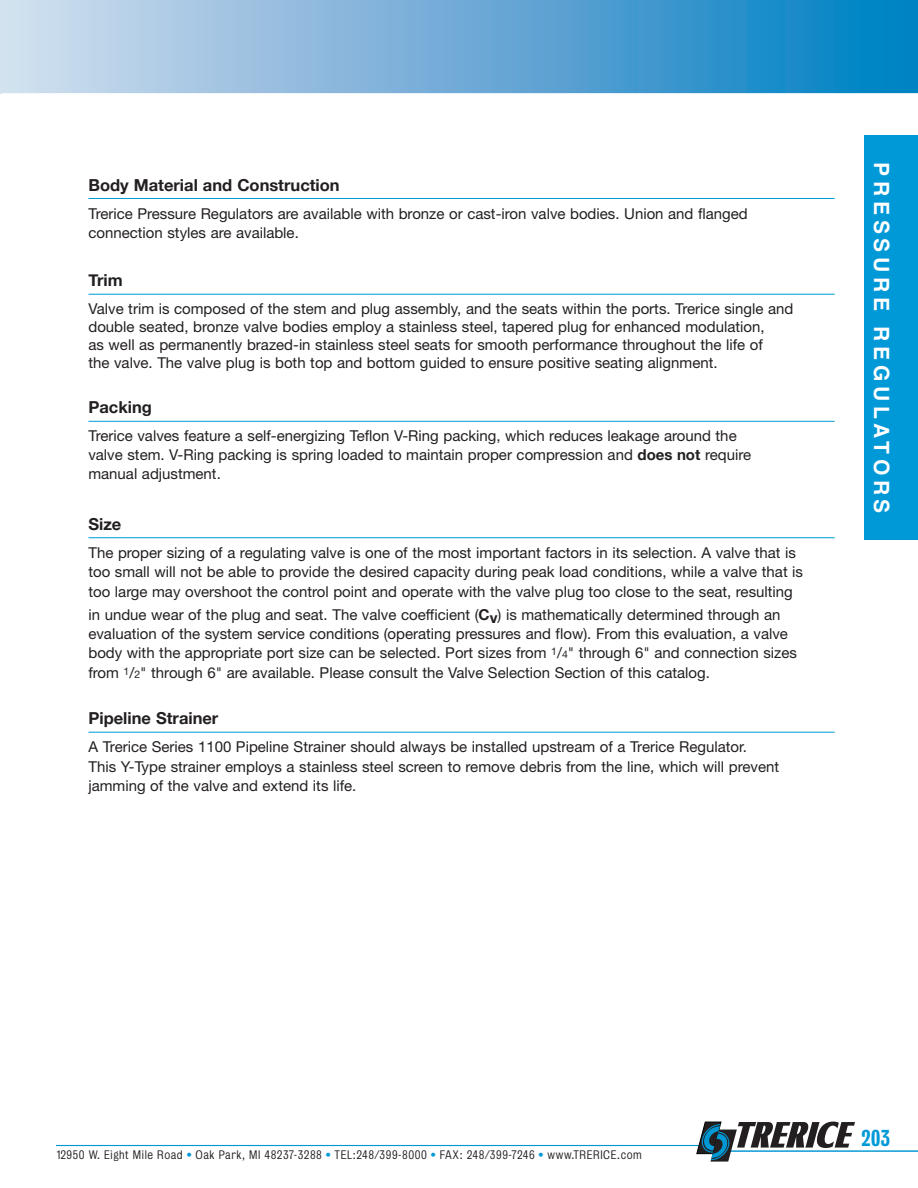
<style>
.page{position:relative;width:918px;height:1188px;background:#fff}
.page>*{position:absolute;margin:0;border:0;box-sizing:border-box;transform-origin:0 0}
.t1{font:700 21px "Helvetica";letter-spacing:.22em;color:#fff}
.t2{font:21px "Grot Three Five";color:#0099d8}
.t3{font:700 16.5px "Helvetica Neue";color:#231f20}
.t4{font:15px/19.5px "Helvetica Neue";color:#231f20}
.t5{font:11.25px "Grot Five One";letter-spacing:.05em;color:#231f20}
.s1{font-weight:700}
.s2{font-size:10.5px}
.s3{color:#0099d8}
</style>
<div class="page">
<div style="left:1px;top:0;width:917px;height:93px;background:linear-gradient(to right,#d9ddee,#007dc1)"></div>
<hr style="left:0;top:0;width:1px;height:93px;background:#d2e2ef">
<div style="left:864px;top:136px;width:54px;height:404px;background:#0099d8"></div>
<hr style="left:88px;top:198px;width:747px;height:1px;background:#0099d8">
<hr style="left:88px;top:294px;width:747px;height:1px;background:#0099d8">
<hr style="left:88px;top:421px;width:747px;height:1px;background:#0099d8">
<hr style="left:88px;top:537px;width:747px;height:1px;background:#0099d8">
<hr style="left:88px;top:732px;width:747px;height:1px;background:#0099d8">
<hr style="left:718px;top:1150px;width:200px;height:2px;background:#0097d3">
<svg style="left:56px;top:1122px;width:799px;height:40px"></svg>
<p class="t3" style="left:88px;top:175px;width:253px">Body Material and Construction</p>
<p class="t4" style="left:88px;top:205px;width:661px;line-height:18.9px">Trerice Pressure Regulators are available with bronze or cast-iron valve bodies. Union and flanged connection styles are available.</p>
<p class="t3" style="left:88px;top:270px;width:36px">Trim</p>
<p class="t4" style="left:88px;top:302px;width:706px;line-height:18px">Valve trim is composed of the stem and plug assembly, and the seats within the ports. Trerice single and double seated, bronze valve bodies employ a stainless steel, tapered plug for enhanced modulation,<br>as well as permanently brazed-in stainless steel seats for smooth performance throughout the life of<br>the valve. The valve plug is both top and bottom guided to ensure positive seating alignment.</p>
<p class="t3" style="left:88px;top:397px;width:65px">Packing</p>
<p class="t4" style="left:88px;top:428px;width:664px;line-height:18.8px">Trerice valves feature a self-energizing Teflon V-Ring packing, which reduces leakage around the valve stem. V-Ring packing is spring loaded to maintain proper compression and <span class="s1">does not</span> require manual adjustment.</p>
<p class="t3" style="left:88px;top:514px;width:35px">Size</p>
<p class="t4" style="left:88px;top:544px;width:716px">The proper sizing of a regulating valve is one of the most important factors in its selection. A valve that is too small will not be able to provide the desired capacity during peak load conditions, while a valve that is too large may overshoot the control point and operate with the valve plug too close to the seat, resulting</p>
<p class="t4" style="left:88px;top:607px;width:710px">in undue wear of the plug and seat. The valve coefficient (<span class="s1">Cv</span>) is mathematically determined through an evaluation of the system service conditions (operating pressures and flow). From this evaluation, a valve body with the appropriate port size can be selected. Port sizes from <sup>1</sup>/<span class="s2">4</span>" through 6" and connection sizes from <sup>1</sup>/<span class="s2">2</span>" through 6" are available. Please consult the Valve Selection Section of this catalog.</p>
<p class="t3" style="left:88px;top:708px;width:131px">Pipeline Strainer</p>
<p class="t4" style="left:88px;top:739px;width:692px">A Trerice Series 1100 Pipeline Strainer should always be installed upstream of a Trerice Regulator.<br>This Y-Type strainer employs a stainless steel screen to remove debris from the line, which will prevent jamming of the valve and extend its life.</p>
<h1 class="t1" style="left:894px;top:162px;width:353px;rotate:90deg">PRESSURE REGULATORS</h1>
<p class="t5" style="left:57px;top:1148px;width:587px">12950 W. Eight Mile Road <span class="s3">•</span> Oak Park, MI 48237-3288 <span class="s3">•</span> TEL:248/399-8000 <span class="s3">•</span> FAX: 248/399-7246 <span class="s3">•</span> www.TRERICE.com</p>
<h1 class="t2" style="left:861px;top:1126px;width:30px">203</h1>
</div>
